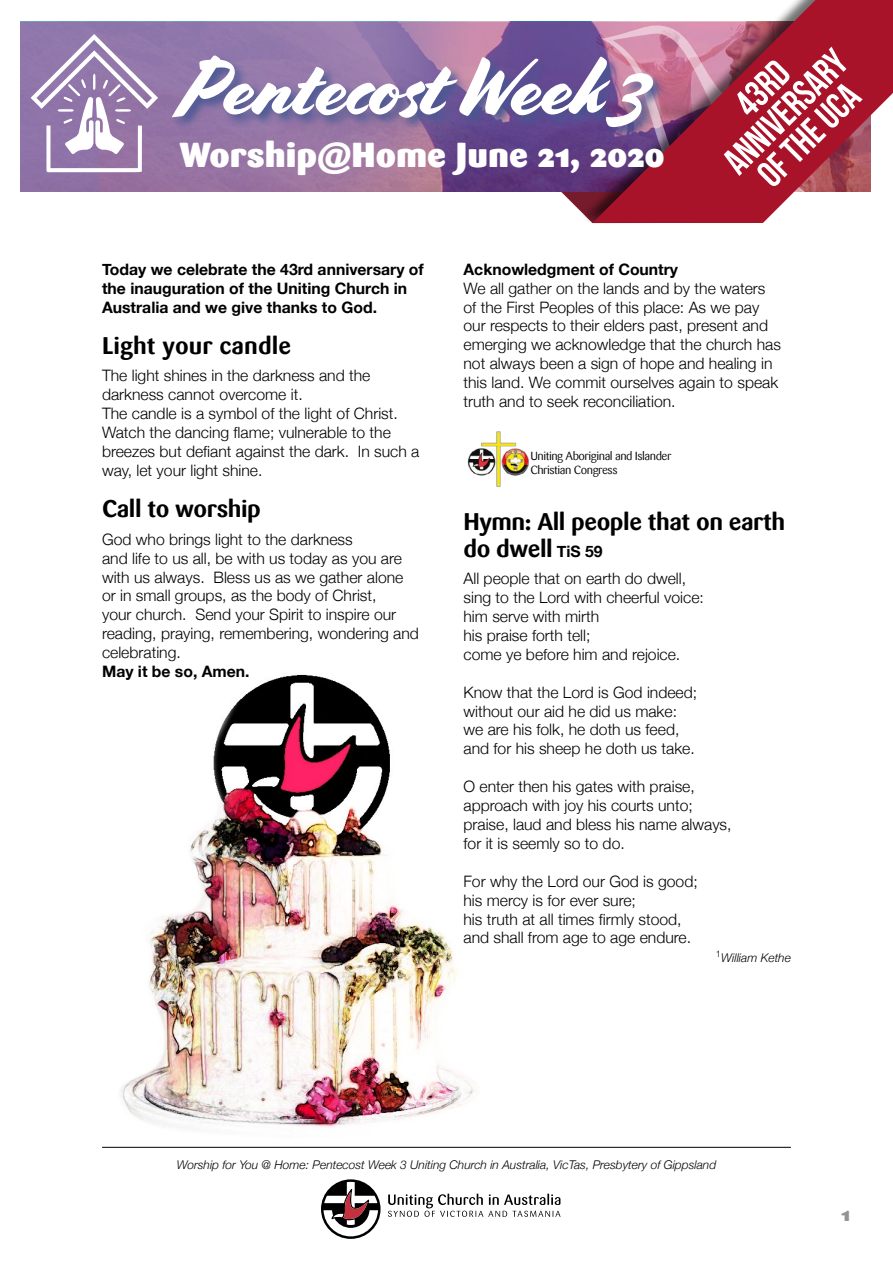
<style>
.page{position:relative;width:893px;height:1263px;background:#fff}
.page>*{position:absolute;margin:0;border:0;box-sizing:border-box;transform-origin:0 0}
.t1{font:81px "Cortado";letter-spacing:-.01em;color:#fff}
.t2{font:37.5px/33px "Bebas Neue";color:#fff;text-align:center}
.t3{font:900 34.5px "Sari";color:#fff}
.t4{font:700 24px/27px "Sari";letter-spacing:-.02em;color:#000}
.t5{font:700 24px "Sari";color:#000}
.t6{font:900 19.5px "Sari";color:#939393}
.t7{font:300 15.75px/18.9px "Helvetica Neue";color:#000}
.t8{font:700 15.75px/18.9px "Helvetica Neue";color:#000}
.t9{font:italic 300 12px "Helvetica Neue";color:#000}
.t10{font:11.7px/14.4px "Sari";letter-spacing:-.04em;color:#000}
.s1{font-family:"Helvetica Neue";font-size:15.75px}
</style>
<div class="page">
<img style="left:120px;top:674px;width:356px;height:454px">
<svg style="left:388px;top:1194px;width:172px;height:23px"></svg>
<svg style="left:321px;top:1179px;width:60px;height:60px"></svg>
<hr style="left:102px;top:1147px;width:689px;height:1px;background:#000">
<img style="left:468px;top:431px;width:61px;height:56px">
<svg style="left:561px;top:192px;width:19px;height:19px"></svg>
<img style="left:20px;top:22px;width:560px;height:170px">
<svg style="left:31px;top:34px;width:127px;height:138px"></svg>
<div style="left:171px;top:53px;width:496px;height:88px;background:#465792;opacity:.91"></div>
<div style="left:580px;top:0;width:313px;height:225px;background:#000;opacity:.56"></div>
<svg style="left:593px;top:0;width:300px;height:223px;background:#b05168"></svg>
<h1 class="t1" style="left:179px;top:40px;width:471px">Pentecost Week 3</h1>
<h2 class="t2" style="left:695px;top:132px;width:159px;rotate:-45deg">43rd anniversary of the uca</h2>
<h3 class="t3" style="left:179px;top:134px;width:487px">Worship@Home June 21, 2020</h3>
<p class="t8" style="left:102px;top:260px;width:323px">Today we celebrate the 43rd anniversary of the inauguration of the Uniting Church in<br>Australia and we give thanks to God.</p>
<h3 class="t5" style="left:102px;top:331px;width:191px">Light your candle</h3>
<p class="t7" style="left:102px;top:365px;width:319px">The light shines in the darkness and the darkness cannot overcome it.<br>The candle is a symbol of the light of Christ.<br>Watch the dancing flame; vulnerable to the breezes but defiant against the dark. In such a way, let your light shine.</p>
<h3 class="t4" style="left:102px;top:495px;width:160px">Call to worship</h3>
<p class="t7" style="left:102px;top:528px;width:318px">God who brings light to the darkness<br>and life to us all, be with us today as you are with us always. Bless us as we gather alone or in small groups, as the body of Christ,<br>your church. Send your Spirit to inspire our reading, praying, remembering, wondering and celebrating.</p>
<p class="t8" style="left:102px;top:662px;width:149px">May it be so, Amen.</p>
<p class="t8" style="left:463px;top:260px;width:216px">Acknowledgment of Country</p>
<p class="t7" style="left:463px;top:277px;width:319px">We all gather on the lands and by the waters of the First Peoples of this place: As we pay our respects to their elders past, present and emerging we acknowledge that the church has not always been a sign of hope and healing in this land. We commit ourselves again to speak truth and to seek reconciliation.</p>
<p class="t10" style="left:530px;top:448px;width:143px">Uniting Aboriginal and Islander<br>Christian Congress</p>
<h3 class="t4" style="left:463px;top:508px;width:323px">Hymn: All people that on earth do dwell <span class="s1">TiS 59</span></h3>
<p class="t7" style="left:463px;top:568px;width:242px">All people that on earth do dwell, sing to the Lord with cheerful voice: him serve with mirth<br>his praise forth tell;<br>come ye before him and rejoice.</p>
<p class="t7" style="left:463px;top:681px;width:235px">Know that the Lord is God indeed; without our aid he did us make: we are his folk, he doth us feed, and for his sheep he doth us take.</p>
<p class="t7" style="left:463px;top:776px;width:270px">O enter then his gates with praise, approach with joy his courts unto; praise, laud and bless his name always, for it is seemly so to do.</p>
<p class="t7" style="left:463px;top:870px;width:236px">For why the Lord our God is good; his mercy is for ever sure;<br>his truth at all times firmly stood, and shall from age to age endure.</p>
<p class="t9" style="left:716px;top:948px;width:76px"><sup>1</sup>William Kethe</p>
<p class="t9" style="left:177px;top:1155px;width:541px">Worship for You @ Home: Pentecost Week 3 Uniting Church in Australia, VicTas, Presbytery of Gippsland</p>
<p class="t6" style="left:842px;top:1202px;width:10px">1</p>
</div>
